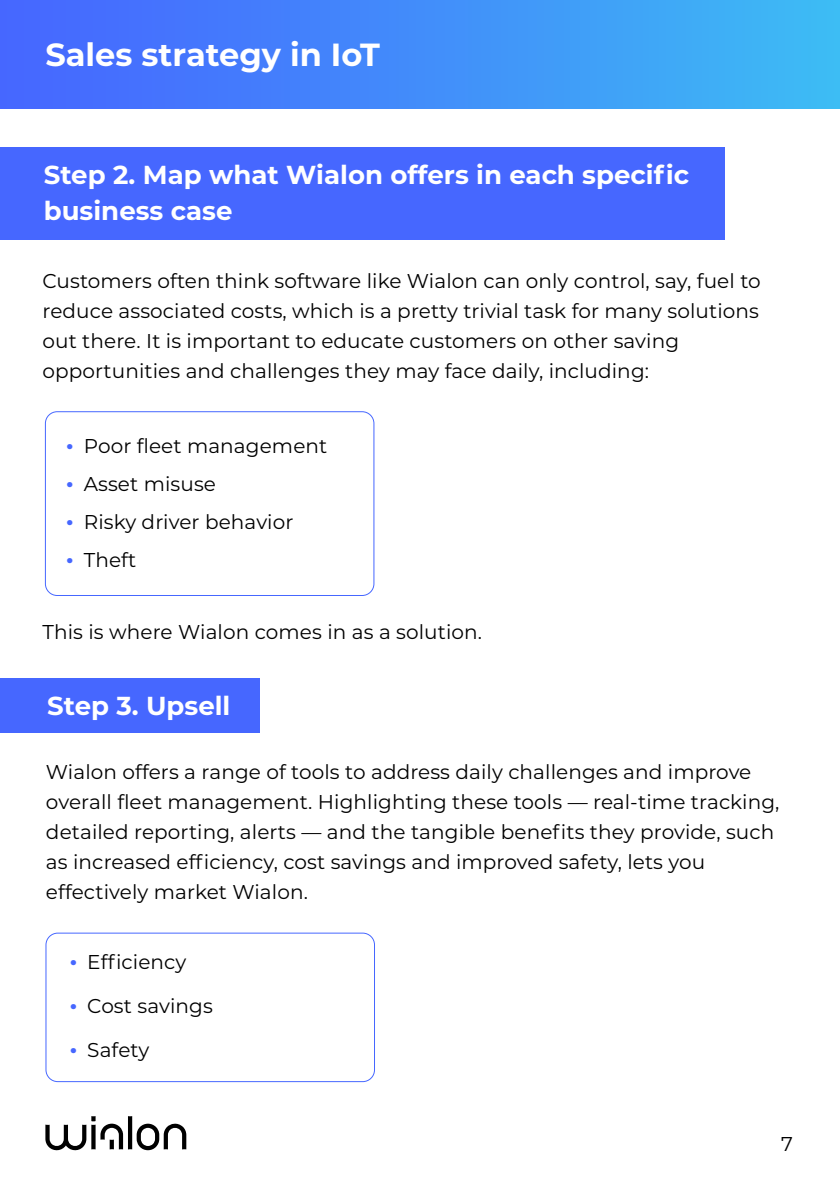
<style>
.page{position:relative;width:840px;height:1191px;background:#fff}
.page>*{position:absolute;margin:0;border:0;box-sizing:border-box;transform-origin:0 0}
.t1{font:700 32px "Montserrat";color:#fff}
.t2{font:700 26px/36px "Montserrat";color:#fff}
.t3{font:20px/30px "Montserrat";letter-spacing:.005em;color:#000}
</style>
<div class="page">
<div style="left:0;top:0;width:839px;height:108px;background:linear-gradient(to right,#4663ff,#3dbaf4)"></div>
<svg style="left:45px;top:1116px;width:141px;height:35px"></svg>
<div style="left:0;top:148px;width:724px;height:92px;background:#4667ff"></div>
<div style="left:0;top:678px;width:259px;height:54px;background:#4667ff"></div>
<div style="left:45px;top:411px;width:329px;height:185px;border:1px solid #4667ff;border-radius:12px"></div>
<div style="left:45px;top:932px;width:330px;height:150px;border:1px solid #4667ff;border-radius:12px"></div>
<h1 class="t1" style="left:45px;top:32px;width:336px">Sales strategy in IoT</h1>
<h2 class="t2" style="left:44px;top:156px;width:646px">Step 2. Map what Wialon offers in each specific business case</h2>
<p class="t3" style="left:42px;top:266px;width:719px">Customers often think software like Wialon can only control, say, fuel to reduce associated costs, which is a pretty trivial task for many solutions out there. It is important to educate customers on other saving opportunities and challenges they may face daily, including:</p>
<p class="t3" style="left:67px;top:426px;width:262px;line-height:38px"><sup>.</sup> Poor fleet management <sup>.</sup> Asset misuse<br><sup>.</sup> Risky driver behavior<br><sup>.</sup> Theft</p>
<p class="t3" style="left:42px;top:616px;width:441px">This is where Wialon comes in as a solution.</p>
<h2 class="t2" style="left:47px;top:686px;width:185px">Step 3. Upsell</h2>
<p class="t3" style="left:46px;top:756px;width:734px">Wialon offers a range of tools to address daily challenges and improve overall fleet management. Highlighting these tools — real-time tracking, detailed reporting, alerts — and the tangible benefits they provide, such as increased efficiency, cost savings and improved safety, lets you effectively market Wialon.</p>
<p class="t3" style="left:70px;top:946px;width:117px"><sup>.</sup> Efficiency</p>
<p class="t3" style="left:70px;top:990px;width:144px"><sup>.</sup> Cost savings</p>
<p class="t3" style="left:70px;top:1034px;width:80px"><sup>.</sup> Safety</p>
<p class="t3" style="left:780px;top:1128px;width:13px">7</p>
</div>
